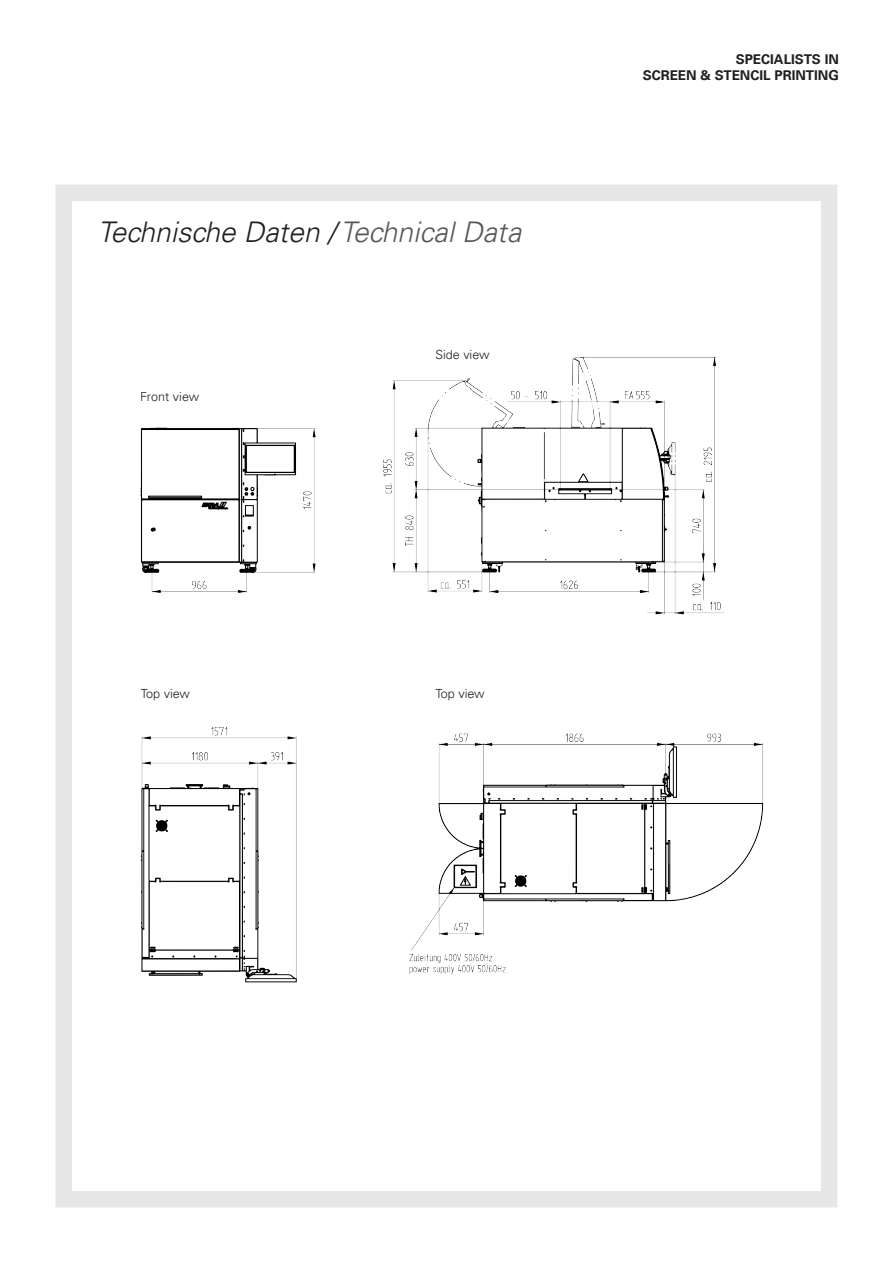
<style>
.page{position:relative;width:893px;height:1263px;background:#fff}
.page>*{position:absolute;margin:0;border:0;box-sizing:border-box;transform-origin:0 0}
.t1{font:italic 300 28.5px "Univers LT";color:#231f20}
.t2{font:700 13.5px/16.2px "Univers";color:#231f20;text-align:right}
.t3{font:300 12.6px "Univers LT";color:#231f20}
.s1{color:#57585a}
</style>
<div class="page">
<img style="left:141px;top:727px;width:156px;height:256px">
<img style="left:409px;top:733px;width:355px;height:242px">
<div style="left:56px;top:185px;width:781px;height:1022px;border:16px solid #e6e7e9"></div>
<img style="left:140px;top:427px;width:176px;height:166px">
<img style="left:383px;top:357px;width:341px;height:258px">
<div style="left:435px;top:350px;width:89px;height:10px;background:#fff"></div>
<p class="t1" style="left:98px;top:214px;width:425px">Technische Daten / <span class="s1">Technical Data</span></p>
<p class="t3" style="left:141px;top:389px;width:60px">Front view</p>
<p class="t3" style="left:435px;top:347px;width:56px">Side view</p>
<p class="t3" style="left:141px;top:686px;width:51px">Top view</p>
<p class="t3" style="left:435px;top:686px;width:51px">Top view</p>
<p class="t2" style="left:643px;top:51px;width:198px">SPECIALISTS IN<br>SCREEN &amp; STENCIL PRINTING</p>
</div>
